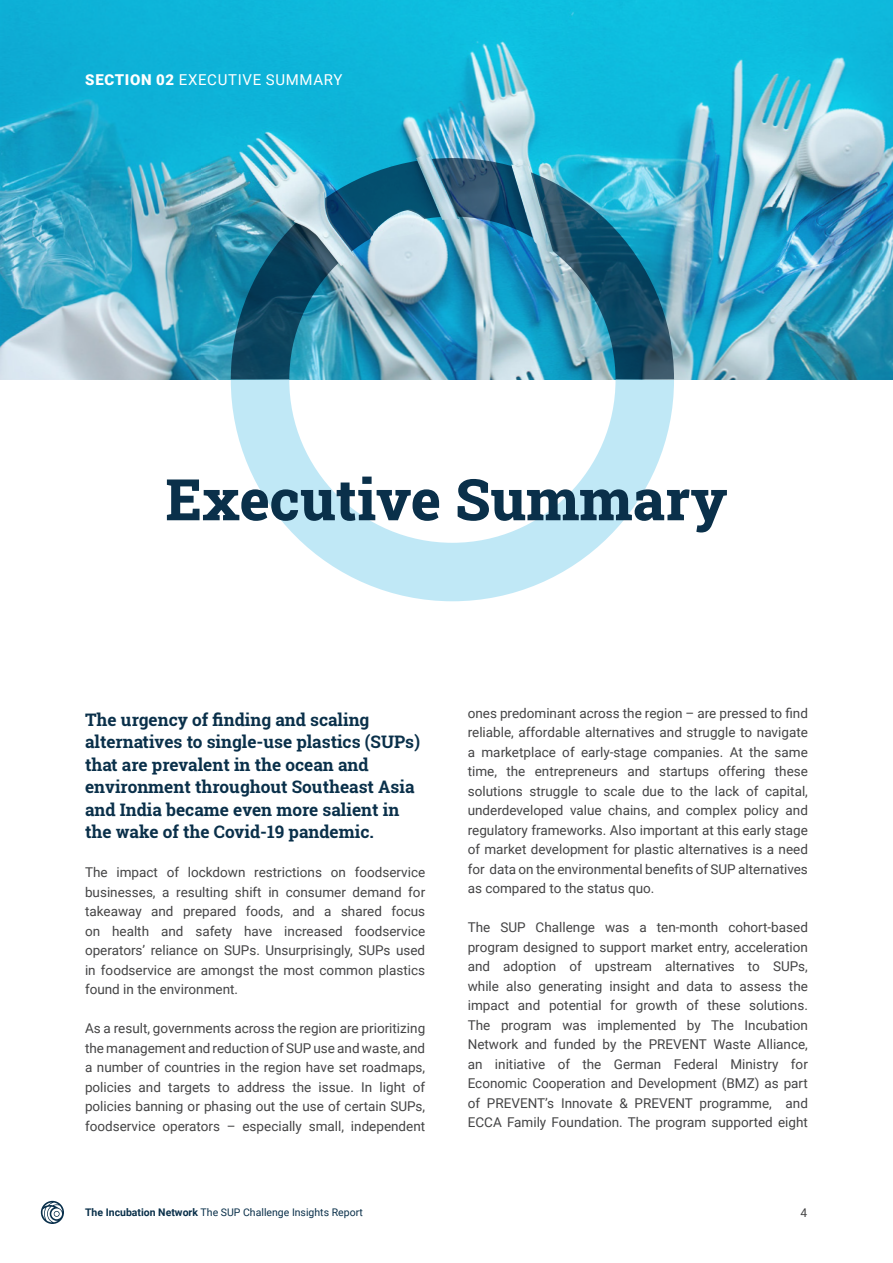
<style>
.page{position:relative;width:893px;height:1263px;background:#fff}
.page>*{position:absolute;margin:0;border:0;box-sizing:border-box;transform-origin:0 0}
.t1{font:800 57.3px "Roboto Slab";color:#0a304a}
.t2{font:700 17.25px/22.5px "Roboto Slab";color:#0a304a}
.t3{font:15px "Roboto";letter-spacing:.045em;color:#fff}
.t4{font:13.5px/19.5px "Roboto";color:#444445;text-align:justify}
.t5{font:12px "Roboto";color:#444445}
.t6{font:10.5px "Roboto";color:#0a304a}
.s1{font-weight:900}
.s2{font-weight:700}
</style>
<div class="page">
<img style="left:0;top:0;width:893px;height:380px">
<img style="left:229px;top:145px;width:455px;height:221px">
<svg style="left:229px;top:366px;width:455px;height:236px"></svg>
<img style="left:511px;top:165px;width:43px;height:91px">
<img style="left:294px;top:192px;width:60px;height:74px">
<img style="left:416px;top:153px;width:43px;height:67px">
<img style="left:370px;top:210px;width:54px;height:31px">
<svg style="left:41px;top:1201px;width:23px;height:23px"></svg>
<p class="t3" style="left:85px;top:69px;width:259px"><span class="s1">SECTION 02</span> EXECUTIVE SUMMARY</p>
<h1 class="t1" style="left:166px;top:460px;width:563px">Executive Summary</h1>
<p class="t2" style="left:85px;top:708px;width:337px">The urgency of finding and scaling alternatives to single-use plastics (SUPs) that are prevalent in the ocean and environment throughout Southeast Asia and India became even more salient in the wake of the Covid-19 pandemic.</p>
<p class="t4" style="left:85px;top:862px;width:342px">The impact of lockdown restrictions on foodservice businesses, a resulting shift in consumer demand for takeaway and prepared foods, and a shared focus on health and safety have increased foodservice operators’ reliance on SUPs. Unsurprisingly, SUPs used in foodservice are amongst the most common plastics found in the environment.</p>
<p class="t4" style="left:85px;top:1018px;width:342px">As a result, governments across the region are prioritizing the management and reduction of SUP use and waste, and a number of countries in the region have set roadmaps, policies and targets to address the issue. In light of policies banning or phasing out the use of certain SUPs, foodservice operators – especially small, independent</p>
<p class="t4" style="left:468px;top:703px;width:342px">ones predominant across the region – are pressed to find reliable, affordable alternatives and struggle to navigate a marketplace of early-stage companies. At the same time, the entrepreneurs and startups offering these solutions struggle to scale due to the lack of capital, underdeveloped value chains, and complex policy and regulatory frameworks. Also important at this early stage of market development for plastic alternatives is a need for data on the environmental benefits of SUP alternatives as compared to the status quo.</p>
<p class="t4" style="left:468px;top:917px;width:342px">The SUP Challenge was a ten-month cohort-based program designed to support market entry, acceleration and adoption of upstream alternatives to SUPs, while also generating insight and data to assess the impact and potential for growth of these solutions.<br>The program was implemented by The Incubation Network and funded by the PREVENT Waste Alliance, an initiative of the German Federal Ministry for Economic Cooperation and Development (BMZ) as part of PREVENT’s Innovate &amp; PREVENT programme, and ECCA Family Foundation. The program supported eight</p>
<p class="t6" style="left:85px;top:1205px;width:279px"><span class="s2">The Incubation Network</span> The SUP Challenge Insights Report</p>
<p class="t5" style="left:801px;top:1204px;width:8px">4</p>
</div>
